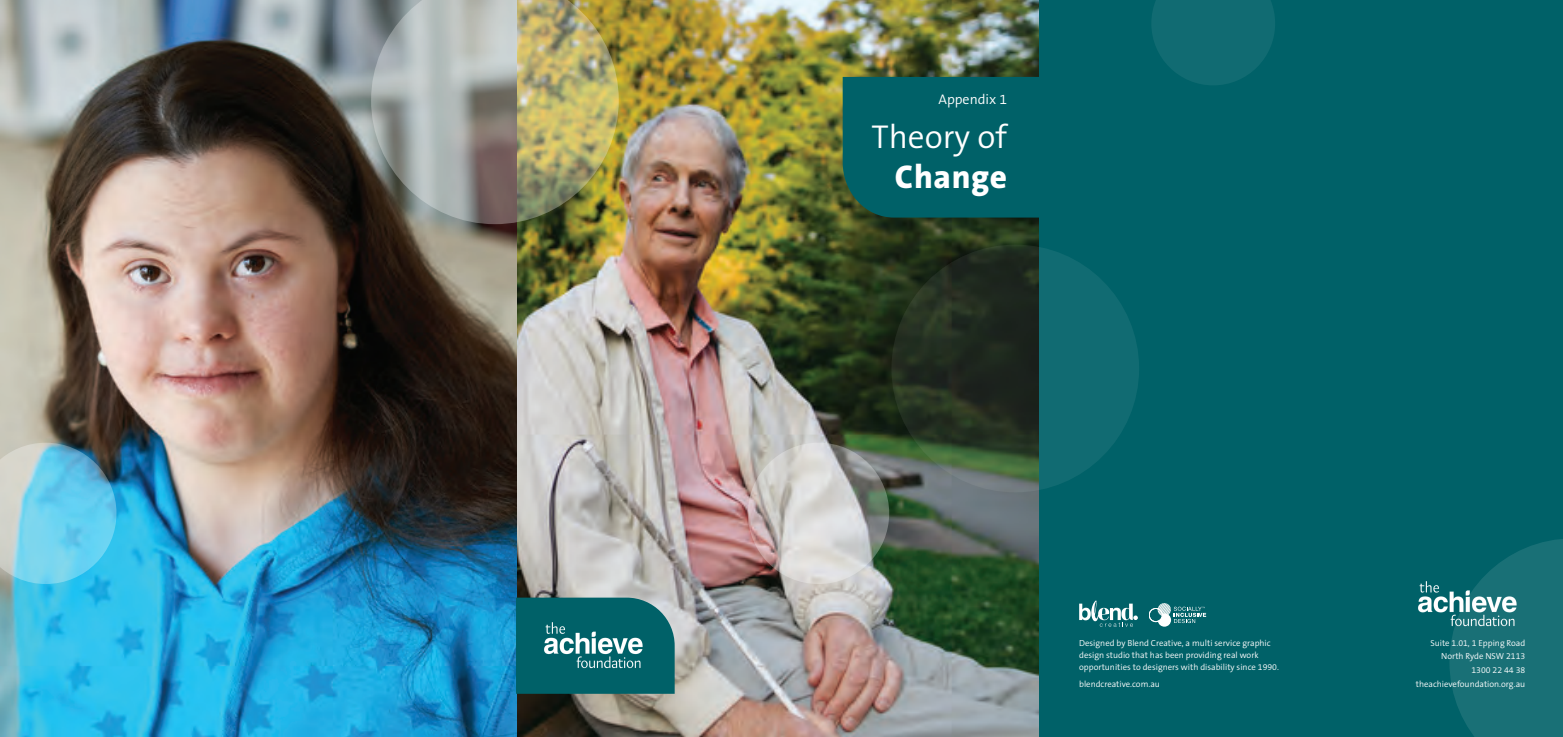
<style>
.page{position:relative;width:1563px;height:737px;background:#fff}
.page>*{position:absolute;margin:0;border:0;box-sizing:border-box;transform-origin:0 0}
.t1{font:300 33.25px/39.9px "The Sans B4";color:#fff;text-align:right}
.t2{font:300 14px "The Sans B4";color:#fff}
.t3{font:300 8.75px/12.2px "The Sans B4";color:#fff;text-align:right}
.s1{font-family:"The Sans B8";font-weight:800}
</style>
<div class="page">
<img style="left:0;top:0;width:1039px;height:737px">
<svg style="left:748px;top:442px;width:141px;height:142px;background:#c3c1bf"></svg>
<img style="left:371px;top:0;width:248px;height:224px">
<svg style="left:0;top:442px;width:116px;height:142px;background:#79c4d9"></svg>
<div style="left:516px;top:597px;width:158px;height:96px;background:#006168"></div>
<img style="left:543px;top:623px;width:102px;height:45px">
<div style="left:1039px;top:0;width:524px;height:737px;background:#006168"></div>
<img style="left:1418px;top:581px;width:30px;height:32px">
<div style="left:1149px;top:608px;width:13px;height:13px;border:1px solid #fff;border-radius:50%"></div>
<svg style="left:1156px;top:603px;width:50px;height:23px"></svg>
<svg style="left:1079px;top:600px;width:59px;height:27px"></svg>
<svg style="left:891px;top:245px;width:248px;height:247px;background:#1f4842"></svg>
<svg style="left:1449px;top:539px;width:114px;height:198px"></svg>
<svg style="left:1151px;top:0;width:124px;height:85px"></svg>
<div style="left:842px;top:77px;width:197px;height:140px;background:#006168"></div>
<p class="t2" style="left:938px;top:92px;width:70px">Appendix 1</p>
<p class="t1" style="left:871px;top:118px;width:137px">Theory of<br><span class="s1">Change</span></p>
<p class="t3" style="left:1079px;top:637px;width:201px;text-align:left">Designed by Blend Creative, a multi service graphic design studio that has been providing real work opportunities to designers with disability since 1990.</p>
<p class="t3" style="left:1079px;top:678px;width:82px">blendcreative.com.au</p>
<p class="t3" style="left:1430px;top:636px;width:96px;line-height:13px">Suite 1.01, 1 Epping Road<br>North Ryde NSW 2113</p>
<p class="t3" style="left:1471px;top:664px;width:55px">1300 22 44 38</p>
<p class="t3" style="left:1415px;top:678px;width:111px">theachievefoundation.org.au</p>
</div>
